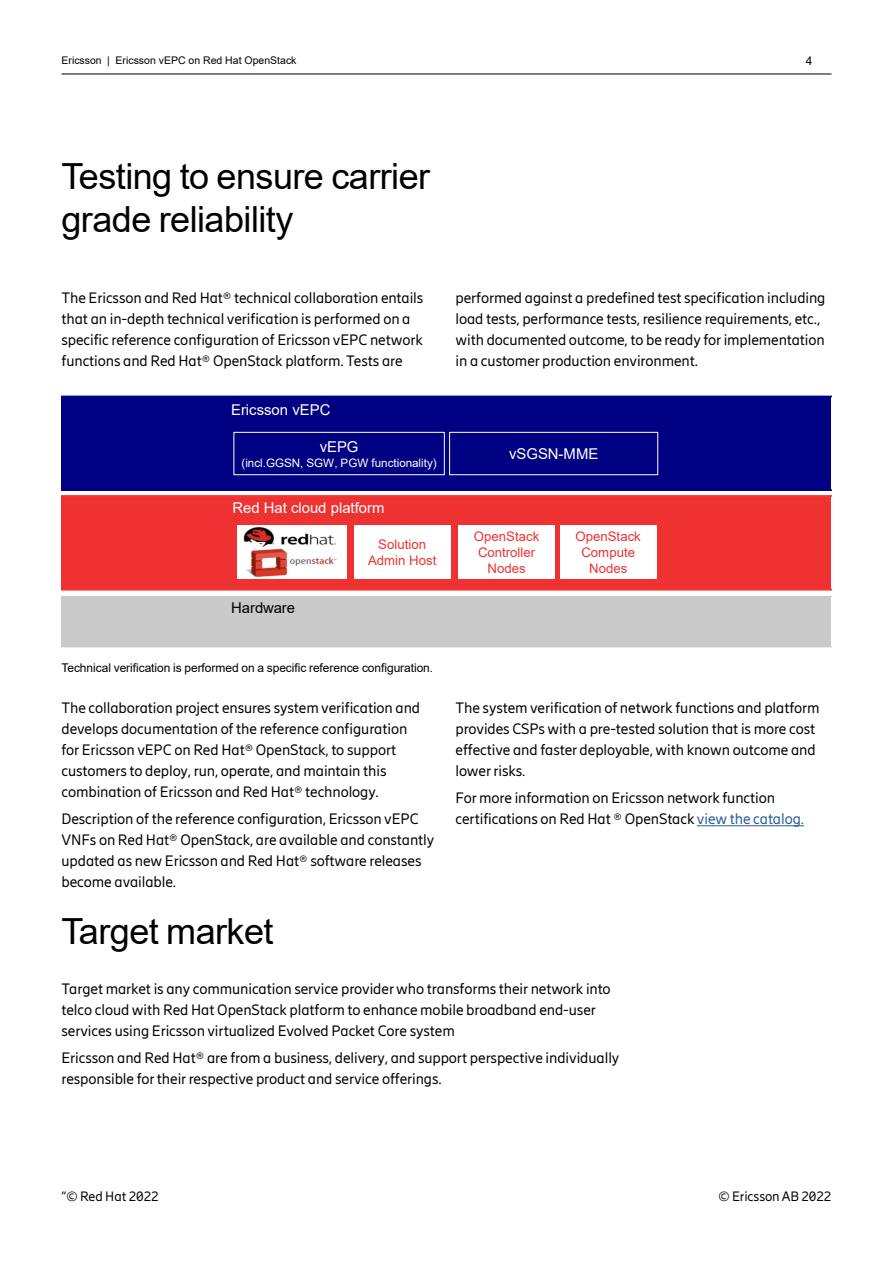
<style>
.page{position:relative;width:893px;height:1263px;background:#fff}
.page>*{position:absolute;margin:0;border:0;box-sizing:border-box;transform-origin:0 0}
.t1{font:36px/43.2px "Arial";letter-spacing:-.015em;color:#000}
.t2{font:15px/21px "Ericsson Hilda";letter-spacing:-.005em;color:#000}
.t3{font:14.85px "Arial";color:#fff}
.t4{font:14.85px "Arial";letter-spacing:-.005em;color:#000}
.t5{font:13.5px "Ericsson Hilda";letter-spacing:-.005em;color:#000}
.t6{font:13.2px/15.9px "Arial";color:#ee3232;text-align:center}
.t7{font:12px "Arial";letter-spacing:-.005em;color:#000}
.t8{font:11.55px "Arial";color:#fff}
.t9{font:10.5px "Arial";color:#000}
.s1{color:#275b9b}
</style>
<div class="page">
<hr style="left:61px;top:74px;width:770px;height:1px;background:#000">
<div style="left:62px;top:495px;width:769px;height:95px;background:#ee3232"></div>
<div style="left:62px;top:396px;width:769px;height:95px;background:#000082"></div>
<div style="left:62px;top:596px;width:769px;height:51px;background:#cacaca"></div>
<img style="left:237px;top:525px;width:110px;height:54px">
<div style="left:354px;top:525px;width:97px;height:54px;background:#fff"></div>
<div style="left:458px;top:525px;width:97px;height:54px;background:#fff"></div>
<div style="left:560px;top:525px;width:97px;height:54px;background:#fff"></div>
<div style="left:233px;top:432px;width:212px;height:43px;background:#000082;border:1px solid #fff"></div>
<div style="left:449px;top:432px;width:209px;height:43px;background:#000082;border:1px solid #fff"></div>
<hr style="left:697px;top:825px;width:107px;height:1px;background:#275b9b">
<p class="t9" style="left:62px;top:53px;width:236px">Ericsson | Ericsson vEPC on Red Hat OpenStack</p>
<p class="t7" style="left:806px;top:53px;width:8px">4</p>
<h1 class="t1" style="left:62px;top:155px;width:370px">Testing to ensure carrier grade reliability</h1>
<p class="t2" style="left:62px;top:287px;width:363px">The Ericsson and Red Hat® technical collaboration entails that an in-depth technical verification is performed on a specific reference configuration of Ericsson vEPC network functions and Red Hat® OpenStack platform. Tests are</p>
<p class="t2" style="left:455px;top:287px;width:371px">performed against a predefined test specification including load tests, performance tests, resilience requirements, etc., with documented outcome, to be ready for implementation in a customer production environment.</p>
<p class="t3" style="left:231px;top:399px;width:101px">Ericsson vEPC</p>
<p class="t3" style="left:320px;top:437px;width:40px">vEPG</p>
<p class="t8" style="left:242px;top:455px;width:197px">(incl.GGSN, SGW, PGW functionality)</p>
<p class="t3" style="left:232px;top:498px;width:154px">Red Hat cloud platform</p>
<p class="t3" style="left:509px;top:444px;width:91px">vSGSN-MME</p>
<p class="t4" style="left:231px;top:598px;width:66px">Hardware</p>
<p class="t6" style="left:368px;top:536px;width:70px">Solution<br>Admin Host</p>
<p class="t6" style="left:474px;top:529px;width:67px">OpenStack<br>Controller<br>Nodes</p>
<p class="t6" style="left:576px;top:529px;width:67px">OpenStack<br>Compute<br>Nodes</p>
<p class="t7" style="left:62px;top:659px;width:373px">Technical verification is performed on a specific reference configuration.</p>
<p class="t2" style="left:62px;top:698px;width:360px">The collaboration project ensures system verification and develops documentation of the reference configuration for Ericsson vEPC on Red Hat® OpenStack, to support customers to deploy, run, operate, and maintain this combination of Ericsson and Red Hat® technology.</p>
<p class="t2" style="left:62px;top:809px;width:374px">Description of the reference configuration, Ericsson vEPC VNFs on Red Hat® OpenStack, are available and constantly updated as new Ericsson and Red Hat® software releases become available.</p>
<h1 class="t1" style="left:62px;top:910px;width:214px">Target market</h1>
<p class="t2" style="left:455px;top:698px;width:366px">The system verification of network functions and platform provides CSPs with a pre-tested solution that is more cost effective and faster deployable, with known outcome and lower risks.</p>
<p class="t2" style="left:455px;top:788px;width:350px">For more information on Ericsson network function certifications on Red Hat ® OpenStack <span class="s1">view the catalog.</span></p>
<p class="t2" style="left:61px;top:978px;width:551px">Target market is any communication service provider who transforms their network into telco cloud with Red Hat OpenStack platform to enhance mobile broadband end-user services using Ericsson virtualized Evolved Packet Core system</p>
<p class="t2" style="left:61px;top:1047px;width:559px">Ericsson and Red Hat® are from a business, delivery, and support perspective individually responsible for their respective product and service offerings.</p>
<p class="t5" style="left:62px;top:1189px;width:99px">“© Red Hat 2022</p>
<p class="t5" style="left:718px;top:1189px;width:115px">© Ericsson AB 2022</p>
</div>
